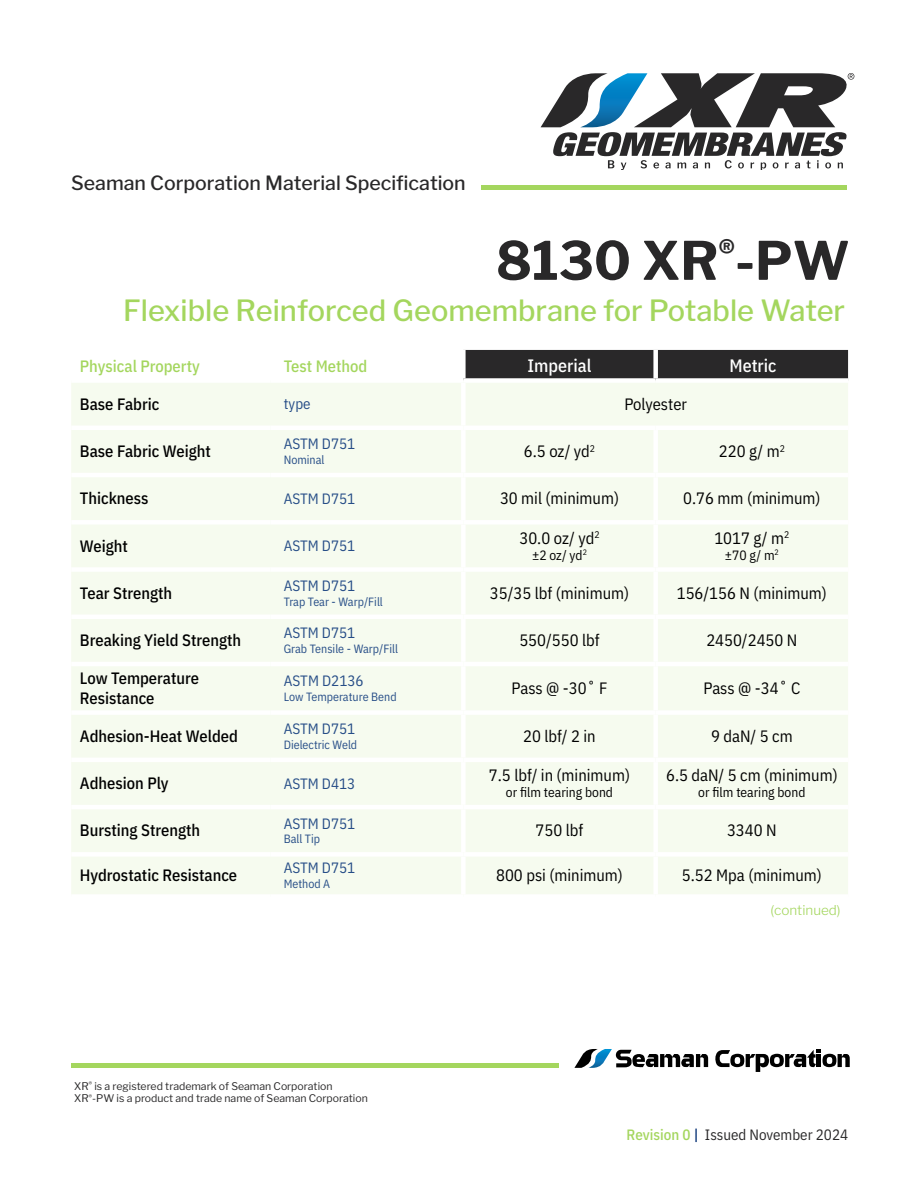
<style>
.page{position:relative;width:918px;height:1188px;background:#fff}
.page>*{position:absolute;margin:0;border:0;box-sizing:border-box;transform-origin:0 0}
.t1{font:700 52.65px "Libre Franklin";color:#292829}
.t2{font:500 29.1px "Libre Franklin";color:#a4d65e}
.t3{font:500 19.5px "Libre Franklin";color:#292829}
.t4{font:500 18px "IBM Plex Sans Cond";color:#fff}
.t5{font:16.5px "IBM Plex Sans Cond";color:#000}
.t6{font:500 16.5px/19.8px "IBM Plex Sans Cond";color:#000}
.t7{font:500 16.5px "IBM Plex Sans Cond";color:#a4d65e}
.t8{font:15px "IBM Plex Sans Cond";color:#264d87}
.t9{font:15px "IBM Plex Sans Cond";color:#292829}
.t10{font:13.5px "IBM Plex Sans Cond";color:#000}
.t11{font:300 13.5px "Libre Franklin";color:#a4d65e}
.t12{font:12px "IBM Plex Sans Cond";color:#264d87}
.t13{font:10.5px/12.6px "Libre Franklin";color:#292829}
.s1{font-weight:500;color:#a4d65e}
.s2{font-weight:500;color:#002d72}
</style>
<div class="page">
<hr style="left:481px;top:186px;width:366px;height:4px;background:#a4d65e">
<div style="left:71px;top:1063px;width:488px;height:5px;background:#a4d65e"></div>
<svg style="left:574px;top:1049px;width:134px;height:19px"></svg>
<svg style="left:715px;top:1050px;width:135px;height:22px"></svg>
<svg style="left:540px;top:73px;width:314px;height:96px"></svg>
<div style="left:466px;top:350px;width:382px;height:28px;background:#292829"></div>
<div style="left:71px;top:383px;width:777px;height:511px;background:#f6fbef"></div>
<div style="left:653px;top:350px;width:5px;height:28px;background:#fff"></div>
<div style="left:461px;top:383px;width:5px;height:43px;background:#fff"></div>
<hr style="left:270px;top:426px;width:193px;height:4px;background:#fff">
<hr style="left:463px;top:426px;width:193px;height:4px;background:#fff">
<div style="left:461px;top:430px;width:5px;height:43px;background:#fff"></div>
<hr style="left:656px;top:426px;width:192px;height:4px;background:#fff">
<div style="left:653px;top:430px;width:5px;height:43px;background:#fff"></div>
<hr style="left:270px;top:473px;width:193px;height:4px;background:#fff">
<hr style="left:463px;top:473px;width:193px;height:4px;background:#fff">
<div style="left:461px;top:477px;width:5px;height:43px;background:#fff"></div>
<hr style="left:656px;top:473px;width:192px;height:4px;background:#fff">
<div style="left:653px;top:477px;width:5px;height:43px;background:#fff"></div>
<div style="left:270px;top:520px;width:193px;height:5px;background:#fff"></div>
<div style="left:463px;top:520px;width:193px;height:5px;background:#fff"></div>
<div style="left:461px;top:525px;width:5px;height:42px;background:#fff"></div>
<div style="left:656px;top:520px;width:192px;height:5px;background:#fff"></div>
<div style="left:653px;top:525px;width:5px;height:42px;background:#fff"></div>
<div style="left:270px;top:567px;width:193px;height:5px;background:#fff"></div>
<div style="left:463px;top:567px;width:193px;height:5px;background:#fff"></div>
<div style="left:461px;top:572px;width:5px;height:43px;background:#fff"></div>
<div style="left:656px;top:567px;width:192px;height:5px;background:#fff"></div>
<div style="left:653px;top:572px;width:5px;height:43px;background:#fff"></div>
<hr style="left:270px;top:615px;width:193px;height:4px;background:#fff">
<hr style="left:463px;top:615px;width:193px;height:4px;background:#fff">
<div style="left:461px;top:619px;width:5px;height:43px;background:#fff"></div>
<hr style="left:656px;top:615px;width:192px;height:4px;background:#fff">
<div style="left:653px;top:619px;width:5px;height:43px;background:#fff"></div>
<hr style="left:270px;top:662px;width:193px;height:4px;background:#fff">
<hr style="left:463px;top:662px;width:193px;height:4px;background:#fff">
<div style="left:461px;top:666px;width:5px;height:44px;background:#fff"></div>
<hr style="left:656px;top:662px;width:192px;height:4px;background:#fff">
<div style="left:653px;top:666px;width:5px;height:44px;background:#fff"></div>
<div style="left:270px;top:710px;width:193px;height:5px;background:#fff"></div>
<div style="left:463px;top:710px;width:193px;height:5px;background:#fff"></div>
<div style="left:461px;top:715px;width:5px;height:43px;background:#fff"></div>
<div style="left:656px;top:710px;width:192px;height:5px;background:#fff"></div>
<div style="left:653px;top:715px;width:5px;height:43px;background:#fff"></div>
<hr style="left:270px;top:758px;width:193px;height:4px;background:#fff">
<hr style="left:463px;top:758px;width:193px;height:4px;background:#fff">
<div style="left:461px;top:762px;width:5px;height:43px;background:#fff"></div>
<hr style="left:656px;top:758px;width:192px;height:4px;background:#fff">
<div style="left:653px;top:762px;width:5px;height:43px;background:#fff"></div>
<hr style="left:270px;top:805px;width:193px;height:4px;background:#fff">
<hr style="left:463px;top:805px;width:193px;height:4px;background:#fff">
<div style="left:461px;top:809px;width:5px;height:43px;background:#fff"></div>
<hr style="left:656px;top:805px;width:192px;height:4px;background:#fff">
<div style="left:653px;top:809px;width:5px;height:43px;background:#fff"></div>
<div style="left:270px;top:852px;width:193px;height:5px;background:#fff"></div>
<div style="left:463px;top:852px;width:193px;height:5px;background:#fff"></div>
<div style="left:461px;top:857px;width:5px;height:37px;background:#fff"></div>
<div style="left:656px;top:852px;width:192px;height:5px;background:#fff"></div>
<div style="left:653px;top:857px;width:5px;height:37px;background:#fff"></div>
<hr style="left:71px;top:426px;width:199px;height:4px;background:#fff">
<hr style="left:71px;top:473px;width:199px;height:4px;background:#fff">
<div style="left:71px;top:520px;width:199px;height:5px;background:#fff"></div>
<div style="left:71px;top:567px;width:199px;height:5px;background:#fff"></div>
<hr style="left:71px;top:615px;width:199px;height:4px;background:#fff">
<hr style="left:71px;top:662px;width:199px;height:4px;background:#fff">
<div style="left:71px;top:710px;width:199px;height:5px;background:#fff"></div>
<hr style="left:71px;top:758px;width:199px;height:4px;background:#fff">
<hr style="left:71px;top:805px;width:199px;height:4px;background:#fff">
<div style="left:71px;top:852px;width:199px;height:5px;background:#fff"></div>
<p class="t3" style="left:71px;top:171px;width:396px">Seaman Corporation Material Specification</p>
<h1 class="t1" style="left:496px;top:229px;width:355px">8130 XR<sup>®</sup>-PW</h1>
<h2 class="t2" style="left:123px;top:293px;width:724px">Flexible Reinforced Geomembrane for Potable Water</h2>
<p class="t7" style="left:80px;top:353px;width:122px">Physical Property</p>
<p class="t7" style="left:284px;top:353px;width:85px">Test Method</p>
<p class="t4" style="left:527px;top:352px;width:66px">Imperial</p>
<p class="t4" style="left:729px;top:352px;width:49px">Metric</p>
<p class="t6" style="left:80px;top:393px;width:81px">Base Fabric</p>
<p class="t8" style="left:284px;top:392px;width:28px">type</p>
<p class="t5" style="left:624px;top:391px;width:64px">Polyester</p>
<p class="t6" style="left:80px;top:440px;width:133px">Base Fabric Weight</p>
<p class="t8" style="left:284px;top:433px;width:73px">ASTM D751</p>
<p class="t12" style="left:284px;top:450px;width:42px">Nominal</p>
<p class="t5" style="left:524px;top:439px;width:73px">6.5 oz/ yd<sup>2</sup></p>
<p class="t5" style="left:719px;top:439px;width:68px">220 g/ m<sup>2</sup></p>
<p class="t6" style="left:80px;top:487px;width:70px">Thickness</p>
<p class="t8" style="left:284px;top:487px;width:73px">ASTM D751</p>
<p class="t5" style="left:500px;top:486px;width:121px">30 mil (minimum)</p>
<p class="t5" style="left:683px;top:486px;width:139px">0.76 mm (minimum)</p>
<p class="t6" style="left:80px;top:535px;width:50px">Weight</p>
<p class="t8" style="left:284px;top:534px;width:73px">ASTM D751</p>
<p class="t5" style="left:519px;top:525px;width:82px">30.0 oz/ yd<sup>2</sup></p>
<p class="t5" style="left:714px;top:525px;width:76px">1017 g/ m<sup>2</sup></p>
<p class="t10" style="left:725px;top:545px;width:56px">±70 g/ m<sup>2</sup></p>
<p class="t10" style="left:532px;top:545px;width:56px">±2 oz/ yd<sup>2</sup></p>
<p class="t6" style="left:80px;top:582px;width:94px">Tear Strength</p>
<p class="t6" style="left:80px;top:629px;width:163px">Breaking Yield Strength</p>
<p class="t8" style="left:284px;top:574px;width:73px">ASTM D751</p>
<p class="t12" style="left:284px;top:592px;width:101px">Trap Tear - Warp/Fill</p>
<p class="t8" style="left:284px;top:622px;width:73px">ASTM D751</p>
<p class="t12" style="left:284px;top:639px;width:116px">Grab Tensile - Warp/Fill</p>
<p class="t6" style="left:80px;top:667px;width:121px">Low Temperature<br>Resistance</p>
<p class="t8" style="left:284px;top:669px;width:81px">ASTM D2136</p>
<p class="t12" style="left:284px;top:687px;width:114px">Low Temperature Bend</p>
<p class="t5" style="left:490px;top:580px;width:141px">35/35 lbf (minimum)</p>
<p class="t5" style="left:677px;top:580px;width:152px">156/156 N (minimum)</p>
<p class="t5" style="left:519px;top:628px;width:82px">550/550 lbf</p>
<p class="t5" style="left:706px;top:628px;width:93px">2450/2450 N</p>
<p class="t5" style="left:512px;top:675px;width:97px">Pass @ -30˚ F</p>
<p class="t5" style="left:703px;top:675px;width:98px">Pass @ -34˚ C</p>
<p class="t6" style="left:80px;top:725px;width:160px">Adhesion-Heat Welded</p>
<p class="t8" style="left:284px;top:717px;width:73px">ASTM D751</p>
<p class="t12" style="left:284px;top:735px;width:75px">Dielectric Weld</p>
<p class="t5" style="left:523px;top:723px;width:74px">20 lbf/ 2 in</p>
<p class="t5" style="left:711px;top:723px;width:83px">9 daN/ 5 cm</p>
<p class="t6" style="left:80px;top:772px;width:90px">Adhesion Ply</p>
<p class="t8" style="left:284px;top:772px;width:73px">ASTM D413</p>
<p class="t5" style="left:489px;top:763px;width:143px">7.5 lbf/ in (minimum)</p>
<p class="t10" style="left:506px;top:782px;width:109px">or film tearing bond</p>
<p class="t5" style="left:666px;top:763px;width:173px">6.5 daN/ 5 cm (minimum)</p>
<p class="t10" style="left:698px;top:782px;width:109px">or film tearing bond</p>
<p class="t6" style="left:80px;top:819px;width:122px">Bursting Strength</p>
<p class="t6" style="left:80px;top:864px;width:159px">Hydrostatic Resistance</p>
<p class="t8" style="left:284px;top:812px;width:73px">ASTM D751</p>
<p class="t12" style="left:284px;top:830px;width:38px">Ball Tip</p>
<p class="t5" style="left:536px;top:818px;width:49px">750 lbf</p>
<p class="t5" style="left:727px;top:818px;width:51px">3340 N</p>
<p class="t8" style="left:284px;top:857px;width:73px">ASTM D751</p>
<p class="t12" style="left:284px;top:874px;width:48px">Method A</p>
<p class="t5" style="left:496px;top:863px;width:128px">800 psi (minimum)</p>
<p class="t5" style="left:682px;top:863px;width:141px">5.52 Mpa (minimum)</p>
<p class="t11" style="left:770px;top:902px;width:72px">(continued)</p>
<p class="t13" style="left:74px;top:1080px;width:295px">XR<sup>®</sup> is a registered trademark of Seaman Corporation<br>XR<sup>®</sup>-PW is a product and trade name of Seaman Corporation</p>
<p class="t9" style="left:627px;top:1123px;width:223px"><span class="s1">Revision 0</span> <span class="s2">|</span> Issued November 2024</p>
</div>
